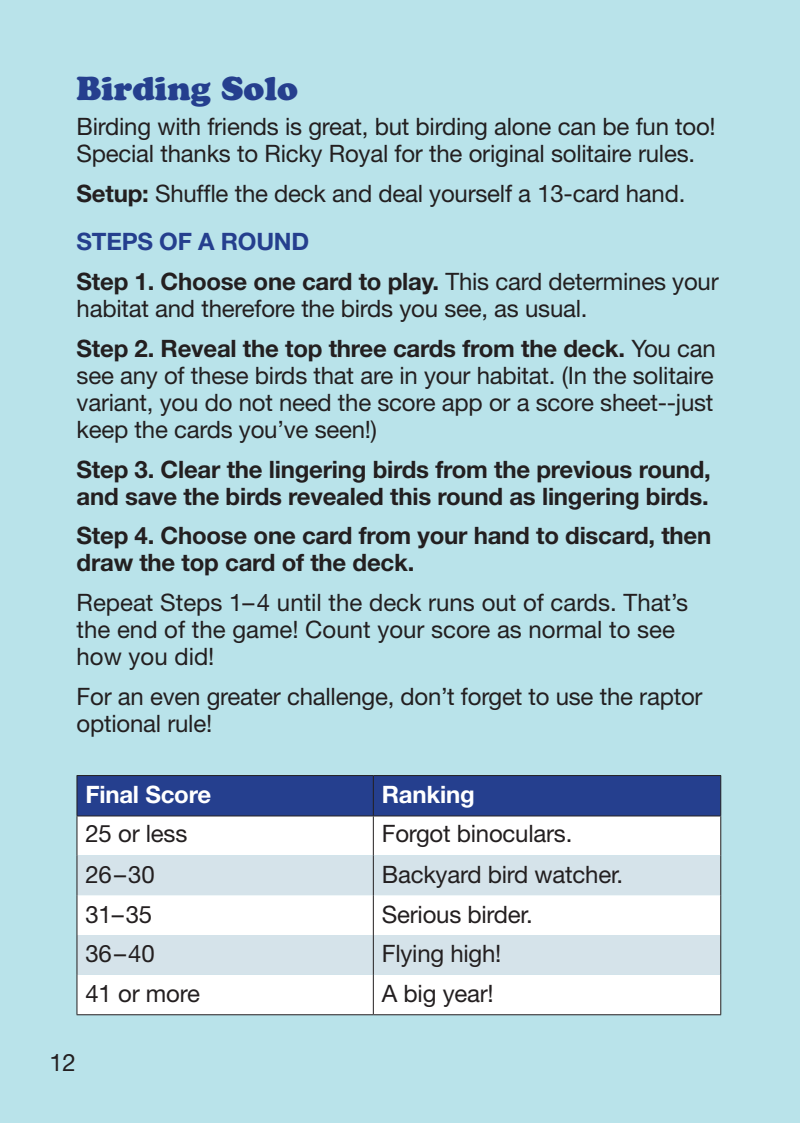
<style>
.page{position:relative;width:800px;height:1123px;background:#fff}
.page>*{position:absolute;margin:0;border:0;box-sizing:border-box;transform-origin:0 0}
.t1{font:33px "Cooper Black Std";color:#253f8e}
.Paragraph{font:24px/27px "Helvetica Neue";letter-spacing:-.01em;color:#231f20}
.Paragraph-2{font:700 24px/27px "Helvetica Neue";letter-spacing:-.01em;color:#231f20}
.Paragraph-3{font:700 24px "Helvetica Neue";letter-spacing:-.01em;color:#fff}
.Paragraph-4{font:700 24px "Helvetica Neue";letter-spacing:-.01em;color:#253f8e}
.s1{font-weight:700}
</style>
<div class="page">
<div style="left:0;top:0;width:799px;height:1123px;background:#b9e3ea"></div>
<div style="left:77px;top:776px;width:643px;height:39px;background:#253f8e"></div>
<div style="left:77px;top:816px;width:643px;height:198px;background:#fff"></div>
<svg style="left:77px;top:855px;width:643px;height:119px;fill:#d5e3ea"></svg>
<hr style="left:76px;top:816px;width:1px;height:39px;background:#231f20">
<hr style="left:373px;top:816px;width:1px;height:39px;background:#231f20">
<hr style="left:720px;top:816px;width:1px;height:39px;background:#231f20">
<hr style="left:76px;top:855px;width:1px;height:40px;background:#231f20">
<hr style="left:373px;top:855px;width:1px;height:40px;background:#231f20">
<hr style="left:720px;top:855px;width:1px;height:40px;background:#231f20">
<hr style="left:76px;top:895px;width:1px;height:40px;background:#231f20">
<hr style="left:373px;top:895px;width:1px;height:40px;background:#231f20">
<hr style="left:720px;top:895px;width:1px;height:40px;background:#231f20">
<hr style="left:76px;top:935px;width:1px;height:39px;background:#231f20">
<hr style="left:373px;top:935px;width:1px;height:39px;background:#231f20">
<hr style="left:720px;top:935px;width:1px;height:39px;background:#231f20">
<hr style="left:76px;top:974px;width:1px;height:40px;background:#231f20">
<hr style="left:373px;top:974px;width:1px;height:40px;background:#231f20">
<hr style="left:720px;top:974px;width:1px;height:40px;background:#231f20">
<hr style="left:77px;top:1014px;width:296px;height:1px;background:#231f20">
<hr style="left:373px;top:1014px;width:348px;height:1px;background:#231f20">
<hr style="left:77px;top:775px;width:296px;height:1px;background:#231f20">
<hr style="left:76px;top:776px;width:1px;height:39px;background:#231f20">
<hr style="left:373px;top:775px;width:348px;height:1px;background:#231f20">
<hr style="left:373px;top:776px;width:1px;height:39px;background:#231f20">
<hr style="left:720px;top:776px;width:1px;height:39px;background:#231f20">
<hr style="left:77px;top:815px;width:296px;height:1px;background:#231f20">
<hr style="left:373px;top:815px;width:348px;height:1px;background:#231f20">
<p class="t1" style="left:77px;top:68px;width:223px">Birding Solo</p>
<p class="Paragraph" style="left:77px;top:113px;width:640px">Birding with friends is great, but birding alone can be fun too!<br>Special thanks to Ricky Royal for the original solitaire rules.</p>
<p class="Paragraph" style="left:77px;top:180px;width:610px"><span class="s1">Setup:</span> Shuffle the deck and deal yourself a 13-card hand.</p>
<p class="Paragraph-4" style="left:77px;top:227px;width:234px">STEPS OF A ROUND</p>
<p class="Paragraph" style="left:77px;top:268px;width:643px"><span class="s1">Step 1. Choose one card to play.</span> This card determines your habitat and therefore the birds you see, as usual.</p>
<p class="Paragraph" style="left:77px;top:334px;width:640px;text-align:justify"><span class="s1">Step 2. Reveal the top three cards from the deck.</span> You can see any of these birds that are in your habitat. (In the solitaire variant, you do not need the score app or a score sheet--just keep the cards you’ve seen!)</p>
<p class="Paragraph-2" style="left:77px;top:455px;width:635px">Step 3. Clear the lingering birds from the previous round, and save the birds revealed this round as lingering birds.</p>
<p class="Paragraph-2" style="left:77px;top:522px;width:636px">Step 4. Choose one card from your hand to discard, then draw the top card of the deck.</p>
<p class="Paragraph" style="left:77px;top:589px;width:613px">Repeat Steps 1–4 until the deck runs out of cards. That’s the end of the game! Count your score as normal to see how you did!</p>
<p class="Paragraph" style="left:77px;top:682px;width:627px">For an even greater challenge, don’t forget to use the raptor optional rule!</p>
<p class="Paragraph-3" style="left:85px;top:779px;width:127px">Final Score</p>
<p class="Paragraph-3" style="left:382px;top:779px;width:94px">Ranking</p>
<p class="Paragraph" style="left:85px;top:820px;width:103px">25 or less</p>
<p class="Paragraph" style="left:382px;top:820px;width:192px">Forgot binoculars.</p>
<p class="Paragraph" style="left:85px;top:860px;width:71px">26–30</p>
<p class="Paragraph" style="left:382px;top:860px;width:243px">Backyard bird watcher.</p>
<p class="Paragraph" style="left:85px;top:900px;width:68px">31–35</p>
<p class="Paragraph" style="left:382px;top:900px;width:152px">Serious birder.</p>
<p class="Paragraph" style="left:85px;top:940px;width:71px">36–40</p>
<p class="Paragraph" style="left:382px;top:940px;width:121px">Flying high!</p>
<p class="Paragraph" style="left:85px;top:979px;width:116px">41 or more</p>
<p class="Paragraph" style="left:382px;top:979px;width:113px">A big year!</p>
<p class="Paragraph" style="left:50px;top:1048px;width:28px">12</p>
</div>
